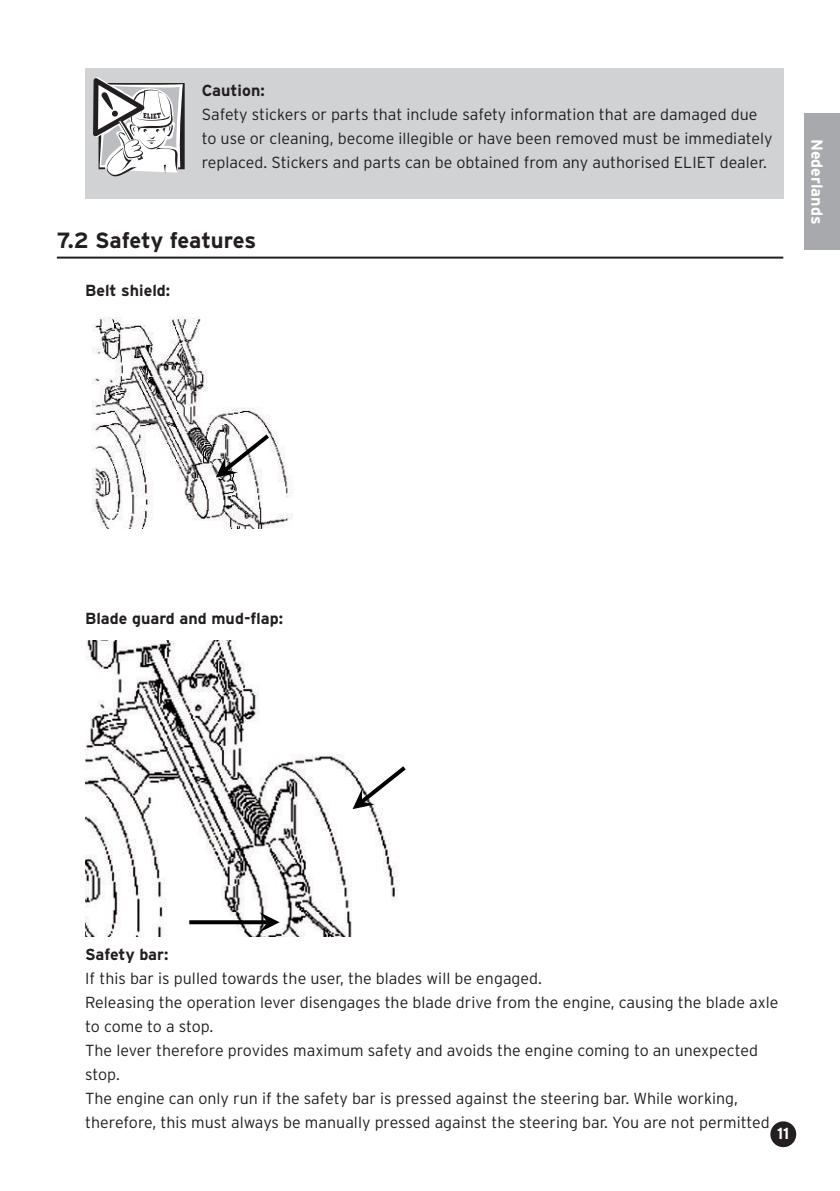
<style>
.page{position:relative;width:840px;height:1191px;background:#fff}
.page>*{position:absolute;margin:0;border:0;box-sizing:border-box;transform-origin:0 0}
.t1{font:700 22px "Interstate";letter-spacing:-.01em;color:#231f20}
.t2{font:300 16px/24px "Interstate";color:#231f20}
.t3{font:700 16px "Interstate";color:#231f20}
.t4{font:700 16px "Interstate";color:#fff}
</style>
<div class="page">
<div style="left:771px;top:1122px;width:23px;height:24px;background:#231f20;border-radius:50%"></div>
<div style="left:770px;top:1121px;width:25px;height:26px;border:2px solid #231f20;border-radius:50%"></div>
<div style="left:803px;top:113px;width:36px;height:136px;background:#a8a9ad"></div>
<img style="left:85px;top:641px;width:314px;height:295px">
<img style="left:92px;top:317px;width:201px;height:211px">
<div style="left:85px;top:68px;width:697px;height:131px;background:#d1d2d4"></div>
<svg style="left:93px;top:78px;width:91px;height:98px"></svg>
<svg style="left:189px;top:920px;width:70px;height:4px"></svg>
<svg style="left:259px;top:912px;width:20px;height:20px"></svg>
<hr style="left:57px;top:257px;width:725px;height:2px;background:#231f20">
<svg style="left:216px;top:434px;width:53px;height:43px"></svg>
<svg style="left:352px;top:765px;width:54px;height:44px"></svg>
<p class="t3" style="left:202px;top:83px;width:64px">Caution:</p>
<p class="t2" style="left:202px;top:103px;width:572px">Safety stickers or parts that include safety information that are damaged due to use or cleaning, become illegible or have been removed must be immediately replaced. Stickers and parts can be obtained from any authorised ELIET dealer.</p>
<h1 class="t1" style="left:57px;top:231px;width:201px">7.2 Safety features</h1>
<p class="t3" style="left:85px;top:283px;width:86px">Belt shield:</p>
<p class="t4" style="left:825px;top:139px;width:87px;rotate:90deg">Nederlands</p>
<p class="t3" style="left:85px;top:611px;width:199px">Blade guard and mud-flap:</p>
<p class="t3" style="left:85px;top:947px;width:85px">Safety bar:</p>
<p class="t2" style="left:85px;top:967px;width:694px">If this bar is pulled towards the user, the blades will be engaged.<br>Releasing the operation lever disengages the blade drive from the engine, causing the blade axle to come to a stop.<br>The lever therefore provides maximum safety and avoids the engine coming to an unexpected stop.<br>The engine can only run if the safety bar is pressed against the steering bar. While working, therefore, this must always be manually pressed against the steering bar. You are not permitted</p>
<p class="t4" style="left:776px;top:1126px;width:14px">11</p>
</div>
